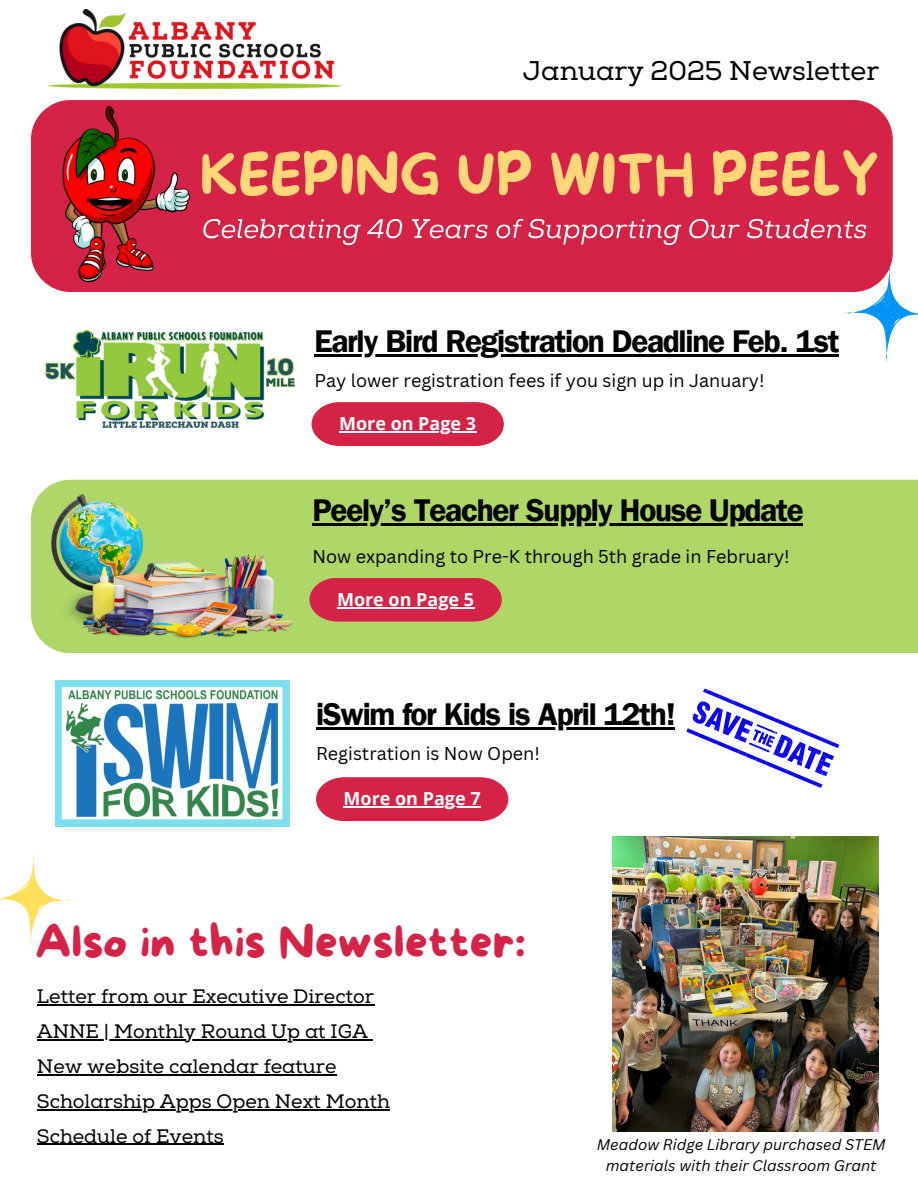
<style>
.page{position:relative;width:918px;height:1188px;background:#fff}
.page>*{position:absolute;margin:0;border:0;box-sizing:border-box;transform-origin:0 0}
.t1{font:55.95px "More Sugar";color:#ffd678}
.t2{font:45.15px "More Sugar";color:#d52348}
.t3{font:31.5px "Franklin Gothic LT Pro Dm";letter-spacing:-.04em;color:#000}
.t4{font:27px "Nexa Slab";color:#000}
.t5{font:19.5px "Nexa Slab";color:#000}
.t6{font:18px "Canva Sans";color:#000}
.t7{font:700 18px "Open Sans";color:#fff}
.t8{font:italic 15px/20.2px "Canva Sans";color:#000;text-align:center}
</style>
<div class="page">
<div style="left:31px;top:100px;width:862px;height:192px;background:#d52348;border-radius:39px"></div>
<div style="left:31px;top:480px;width:887px;height:173px;background:#aed768"></div>
<svg style="left:0;top:854px;width:70px;height:91px"></svg>
<svg style="left:845px;top:266px;width:73px;height:95px"></svg>
<img style="left:49px;top:10px;width:292px;height:78px">
<img style="left:31px;top:100px;width:178px;height:190px">
<hr style="left:37px;top:1004px;width:337px;height:2px;background:#000">
<hr style="left:37px;top:1039px;width:331px;height:1px;background:#000">
<hr style="left:37px;top:1074px;width:300px;height:1px;background:#000">
<hr style="left:37px;top:1109px;width:353px;height:1px;background:#000">
<hr style="left:37px;top:1144px;width:187px;height:1px;background:#000">
<svg style="left:309px;top:578px;width:193px;height:44px;background:#d2334d"></svg>
<hr style="left:337px;top:607px;width:137px;height:1px;background:#fff">
<img style="left:45px;top:329px;width:250px;height:99px">
<svg style="left:316px;top:777px;width:192px;height:44px;background:#d73254"></svg>
<hr style="left:344px;top:806px;width:137px;height:2px;background:#fff">
<svg style="left:312px;top:402px;width:192px;height:44px;background:#d73154"></svg>
<hr style="left:339px;top:431px;width:137px;height:2px;background:#fff">
<svg style="left:686px;top:688px;width:153px;height:100px"></svg>
<svg style="left:55px;top:680px;width:234px;height:146px"></svg>
<img style="left:67px;top:690px;width:211px;height:126px">
<img style="left:51px;top:494px;width:242px;height:145px">
<img style="left:612px;top:837px;width:267px;height:294px">
<hr style="left:314px;top:354px;width:525px;height:2px;background:#000">
<img style="left:202px;top:214px;width:665px;height:35px">
<hr style="left:312px;top:523px;width:491px;height:3px;background:#000">
<hr style="left:316px;top:727px;width:359px;height:2px;background:#000">
<h5 class="t4" style="left:523px;top:55px;width:358px">January 2025 Newsletter</h5>
<h6 class="t1" style="left:200px;top:144px;width:681px">KEEPING UP WITH PEELY</h6>
<p class="t3" style="left:314px;top:330px;width:527px">Early Bird Registration Deadline Feb. 1st</p>
<h3 class="t6" style="left:314px;top:368px;width:452px">Pay lower registration fees if you sign up in January!</h3>
<h6 class="t7" style="left:339px;top:411px;width:139px">More on Page 3</h6>
<p class="t3" style="left:312px;top:500px;width:493px">Peely’s Teacher Supply House Update</p>
<h3 class="t6" style="left:312px;top:543px;width:479px">Now expanding to Pre-K through 5th grade in February!</h3>
<p class="t7" style="left:337px;top:587px;width:139px">More on Page 5</p>
<h6 class="t3" style="left:316px;top:703px;width:361px">iSwim for Kids is April 12th!</h6>
<h5 class="t6" style="left:316px;top:741px;width:225px">Registration is Now Open!</h5>
<h3 class="t7" style="left:344px;top:786px;width:139px">More on Page 7</h3>
<p class="t2" style="left:35px;top:918px;width:492px">Also in this Newsletter:</p>
<p class="t5" style="left:37px;top:985px;width:339px">Letter from our Executive Director</p>
<h4 class="t5" style="left:37px;top:1020px;width:332px">ANNE | Monthly Round Up at IGA</h4>
<p class="t5" style="left:37px;top:1055px;width:301px">New website calendar feature</p>
<h1 class="t5" style="left:37px;top:1090px;width:355px">Scholarship Apps Open Next Month</h1>
<p class="t5" style="left:37px;top:1125px;width:188px">Schedule of Events</p>
<h5 class="t8" style="left:597px;top:1134px;width:290px">Meadow Ridge Library purchased STEM materials with their Classroom Grant</h5>
</div>
